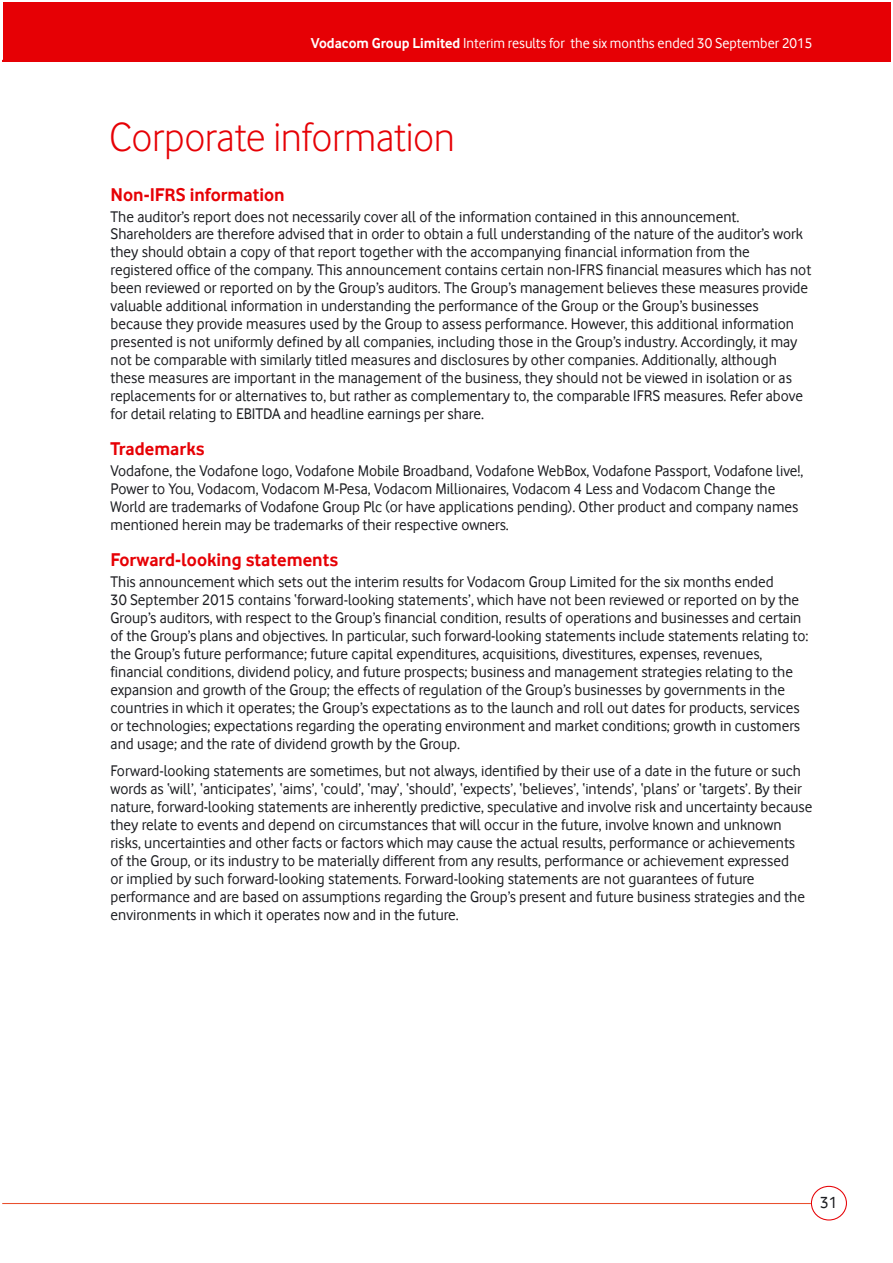
<style>
.page{position:relative;width:893px;height:1263px;background:#fff}
.page>*{position:absolute;margin:0;border:0;box-sizing:border-box;transform-origin:0 0}
.t1{font:42.3px "Vodafone Lt";letter-spacing:-.01em;color:#e60005}
.t2{font:700 19.05px "Vodafone Rg";color:#e60005}
.t3{font:16.95px "Vodafone Rg";color:#1b1c20}
.t4{font:15.9px/18px "Vodafone Rg";color:#1b1c20}
.t5{font:14.85px "Vodafone Rg";color:#fff}
.s1{font-weight:700}
</style>
<div class="page">
<div style="left:3px;top:2px;width:887px;height:60px;background:#e60005"></div>
<div style="left:810px;top:1186px;width:37px;height:35px;border:1px solid #e60005;border-radius:50%"></div>
<hr style="left:3px;top:1203px;width:807px;height:1px;background:#e9502e">
<p class="t5" style="left:311px;top:35px;width:503px"><span class="s1">Vodacom Group Limited</span> Interim results for the six months ended 30 September 2015</p>
<h1 class="t1" style="left:109px;top:113px;width:347px">Corporate information</h1>
<p class="t2" style="left:111px;top:188px;width:176px">Non-IFRS information</p>
<p class="t4" style="left:111px;top:207px;width:702px">The auditor’s report does not necessarily cover all of the information contained in this announcement.<br>Shareholders are therefore advised that in order to obtain a full understanding of the nature of the auditor’s work they should obtain a copy of that report together with the accompanying financial information from the registered office of the company. This announcement contains certain non-IFRS financial measures which has not been reviewed or reported on by the Group’s auditors. The Group’s management believes these measures provide valuable additional information in understanding the performance of the Group or the Group’s businesses because they provide measures used by the Group to assess performance. However, this additional information presented is not uniformly defined by all companies, including those in the Group’s industry. Accordingly, it may not be comparable with similarly titled measures and disclosures by other companies. Additionally, although these measures are important in the management of the business, they should not be viewed in isolation or as replacements for or alternatives to, but rather as complementary to, the comparable IFRS measures. Refer above for detail relating to EBITDA and headline earnings per share.</p>
<p class="t2" style="left:111px;top:443px;width:96px">Trademarks</p>
<p class="t4" style="left:111px;top:462px;width:694px">Vodafone, the Vodafone logo, Vodafone Mobile Broadband, Vodafone WebBox, Vodafone Passport, Vodafone live!, Power to You, Vodacom, Vodacom M-Pesa, Vodacom Millionaires, Vodacom 4 Less and Vodacom Change the World are trademarks of Vodafone Group Plc (or have applications pending). Other product and company names mentioned herein may be trademarks of their respective owners.</p>
<p class="t2" style="left:111px;top:554px;width:229px">Forward-looking statements</p>
<p class="t4" style="left:111px;top:573px;width:699px">This announcement which sets out the interim results for Vodacom Group Limited for the six months ended<br>30 September 2015 contains ‘forward-looking statements’, which have not been reviewed or reported on by the Group’s auditors, with respect to the Group’s financial condition, results of operations and businesses and certain of the Group’s plans and objectives. In particular, such forward-looking statements include statements relating to: the Group’s future performance; future capital expenditures, acquisitions, divestitures, expenses, revenues, financial conditions, dividend policy, and future prospects; business and management strategies relating to the expansion and growth of the Group; the effects of regulation of the Group’s businesses by governments in the countries in which it operates; the Group’s expectations as to the launch and roll out dates for products, services or technologies; expectations regarding the operating environment and market conditions; growth in customers and usage; and the rate of dividend growth by the Group.</p>
<p class="t4" style="left:111px;top:762px;width:703px">Forward-looking statements are sometimes, but not always, identified by their use of a date in the future or such words as ‘will’, ‘anticipates’, ‘aims’, ‘could’, ‘may’, ‘should’, ‘expects’, ‘believes’, ‘intends’, ‘plans’ or ‘targets’. By their nature, forward-looking statements are inherently predictive, speculative and involve risk and uncertainty because they relate to events and depend on circumstances that will occur in the future, involve known and unknown risks, uncertainties and other facts or factors which may cause the actual results, performance or achievements<br>of the Group, or its industry to be materially different from any results, performance or achievement expressed<br>or implied by such forward-looking statements. Forward-looking statements are not guarantees of future performance and are based on assumptions regarding the Group’s present and future business strategies and the environments in which it operates now and in the future.</p>
<p class="t3" style="left:820px;top:1193px;width:19px">31</p>
</div>
